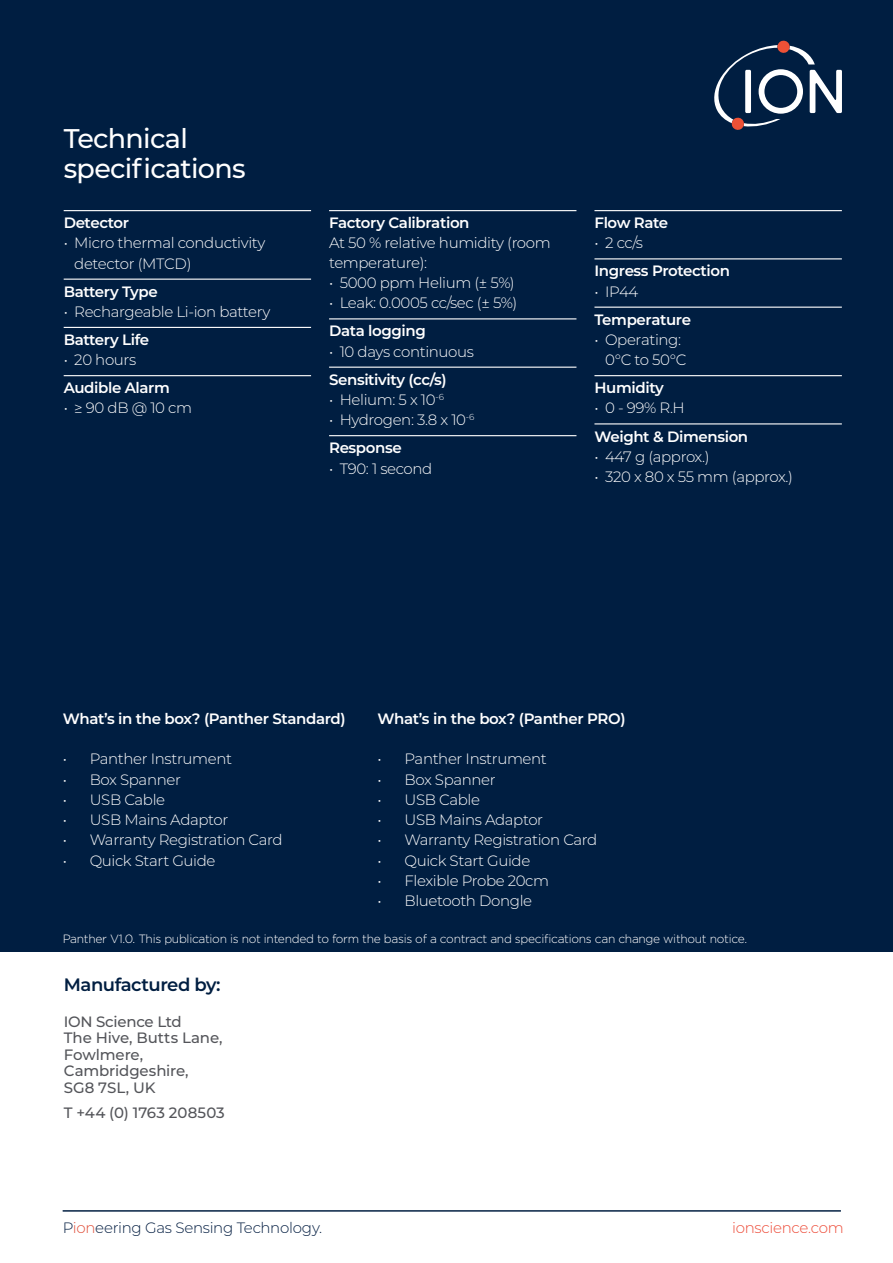
<style>
.page{position:relative;width:893px;height:1263px;background:#fff}
.page>*{position:absolute;margin:0;border:0;box-sizing:border-box;transform-origin:0 0}
.t1{font:500 27px/30px "Montserrat";letter-spacing:-.025em;color:#fff}
.t2{font:600 18px "Montserrat";letter-spacing:-.025em;color:#001e41}
.t3{font:300 15px/20.2px "Montserrat";letter-spacing:-.025em;color:#fff}
.t4{font:600 15px "Montserrat";letter-spacing:-.025em;color:#fff}
.t5{font:500 15px/16.5px "Montserrat";letter-spacing:-.01em;color:#54555a}
.t6{font:300 15px "Montserrat";letter-spacing:-.02em;color:#041e42}
.t7{font:500 15px "Montserrat";letter-spacing:.01em;color:#54555a}
.t8{font:300 15px "Montserrat";letter-spacing:-.02em;color:#ed4b38}
.t9{font:300 12px "Gotham";letter-spacing:-.025em;color:#fff}
.s1{font-weight:600}
.s2{color:#e04e39}
</style>
<div class="page">
<div style="left:0;top:0;width:893px;height:989px;background:#001e41"></div>
<div style="left:0;top:952px;width:893px;height:311px;background:#fff"></div>
<hr style="left:63px;top:1210px;width:778px;height:1px;background:#001e41">
<svg style="left:714px;top:40px;width:128px;height:90px"></svg>
<hr style="left:64px;top:210px;width:247px;height:1px;background:#fff">
<hr style="left:64px;top:279px;width:247px;height:1px;background:#fff">
<hr style="left:64px;top:327px;width:247px;height:1px;background:#fff">
<hr style="left:64px;top:375px;width:247px;height:1px;background:#fff">
<hr style="left:329px;top:210px;width:247px;height:1px;background:#fff">
<hr style="left:329px;top:318px;width:247px;height:1px;background:#fff">
<hr style="left:329px;top:367px;width:247px;height:1px;background:#fff">
<hr style="left:329px;top:435px;width:247px;height:1px;background:#fff">
<hr style="left:594px;top:210px;width:248px;height:1px;background:#fff">
<hr style="left:594px;top:258px;width:248px;height:1px;background:#fff">
<hr style="left:594px;top:307px;width:248px;height:1px;background:#fff">
<hr style="left:594px;top:375px;width:248px;height:1px;background:#fff">
<hr style="left:594px;top:423px;width:248px;height:1px;background:#fff">
<h1 class="t1" style="left:64px;top:123px;width:183px">Technical specifications</h1>
<p class="t4" style="left:64px;top:212px;width:67px">Detector</p>
<p class="t3" style="left:74px;top:233px;width:192px;text-indent:-11px">• Micro thermal conductivity detector (MTCD)</p>
<p class="t4" style="left:64px;top:281px;width:96px">Battery Type</p>
<p class="t3" style="left:64px;top:301px;width:208px">• Rechargeable Li-ion battery</p>
<p class="t4" style="left:64px;top:329px;width:87px">Battery Life</p>
<p class="t3" style="left:64px;top:349px;width:74px">• 20 hours</p>
<p class="t4" style="left:64px;top:377px;width:108px">Audible Alarm</p>
<p class="t3" style="left:64px;top:398px;width:130px">• ≥ 90 dB @ 10 cm</p>
<p class="t4" style="left:329px;top:212px;width:142px">Factory Calibration</p>
<p class="t3" style="left:329px;top:232px;width:223px">At 50 % relative humidity (room temperature):</p>
<p class="t3" style="left:329px;top:272px;width:187px">• 5000 ppm Helium (± 5%)</p>
<p class="t3" style="left:329px;top:293px;width:190px">• Leak: 0.0005 cc/sec (± 5%)</p>
<p class="t4" style="left:329px;top:320px;width:98px">Data logging</p>
<p class="t3" style="left:329px;top:341px;width:146px">• 10 days continuous</p>
<p class="t4" style="left:329px;top:369px;width:119px">Sensitivity (cc/s)</p>
<p class="t3" style="left:329px;top:389px;width:116px">• Helium: 5 x 10<sup>-6</sup></p>
<p class="t3" style="left:329px;top:405px;width:147px;line-height:28px">• Hydrogen: 3.8 x 10<sup>-6<br></sup><span class="s1">Response</span></p>
<p class="t3" style="left:329px;top:458px;width:105px">• T90: 1 second</p>
<p class="t4" style="left:594px;top:212px;width:75px">Flow Rate</p>
<p class="t3" style="left:594px;top:233px;width:50px">• 2 cc/s</p>
<p class="t4" style="left:594px;top:260px;width:137px">Ingress Protection</p>
<p class="t3" style="left:594px;top:281px;width:45px">• IP44</p>
<p class="t4" style="left:594px;top:309px;width:98px">Temperature</p>
<p class="t3" style="left:605px;top:329px;width:83px;text-indent:-11px">• Operating:<br>0°C to 50°C</p>
<p class="t4" style="left:594px;top:377px;width:71px">Humidity</p>
<p class="t3" style="left:594px;top:398px;width:92px">• 0 - 99% R.H</p>
<p class="t4" style="left:594px;top:425px;width:155px">Weight &amp; Dimension</p>
<p class="t3" style="left:594px;top:446px;width:117px">• 447 g (approx.)</p>
<p class="t3" style="left:594px;top:466px;width:200px">• 320 x 80 x 55 mm (approx.)</p>
<p class="t4" style="left:63px;top:708px;width:285px">What’s in the box? (Panther Standard)</p>
<p class="t3" style="left:63px;top:748px;width:171px">• Panther Instrument</p>
<p class="t3" style="left:63px;top:769px;width:120px">• Box Spanner</p>
<p class="t3" style="left:63px;top:789px;width:104px">• USB Cable</p>
<p class="t3" style="left:63px;top:809px;width:167px">• USB Mains Adaptor</p>
<p class="t3" style="left:63px;top:829px;width:221px">• Warranty Registration Card</p>
<p class="t3" style="left:63px;top:850px;width:154px">• Quick Start Guide</p>
<p class="t4" style="left:377px;top:708px;width:250px">What’s in the box? (Panther PRO)</p>
<p class="t3" style="left:377px;top:748px;width:171px">• Panther Instrument</p>
<p class="t3" style="left:377px;top:769px;width:120px">• Box Spanner</p>
<p class="t3" style="left:377px;top:789px;width:104px">• USB Cable</p>
<p class="t3" style="left:377px;top:809px;width:167px">• USB Mains Adaptor</p>
<p class="t3" style="left:377px;top:829px;width:221px">• Warranty Registration Card</p>
<p class="t3" style="left:377px;top:850px;width:154px">• Quick Start Guide</p>
<p class="t3" style="left:377px;top:870px;width:173px">• Flexible Probe 20cm</p>
<p class="t3" style="left:377px;top:890px;width:156px">• Bluetooth Dongle</p>
<p class="t9" style="left:63px;top:931px;width:686px">Panther V1.0. This publication is not intended to form the basis of a contract and specifications can change without notice.</p>
<p class="t2" style="left:64px;top:972px;width:158px">Manufactured by:</p>
<p class="t5" style="left:64px;top:1012px;width:160px">ION Science Ltd<br>The Hive, Butts Lane,<br>Fowlmere,<br>Cambridgeshire,<br>SG8 7SL, UK</p>
<p class="t7" style="left:64px;top:1102px;width:163px">T +44 (0) 1763 208503</p>
<p class="t6" style="left:63px;top:1217px;width:261px">P<span class="s2">ion</span>eering Gas Sensing Technology.</p>
<p class="t8" style="left:732px;top:1217px;width:113px">ionscience.com</p>
</div>
